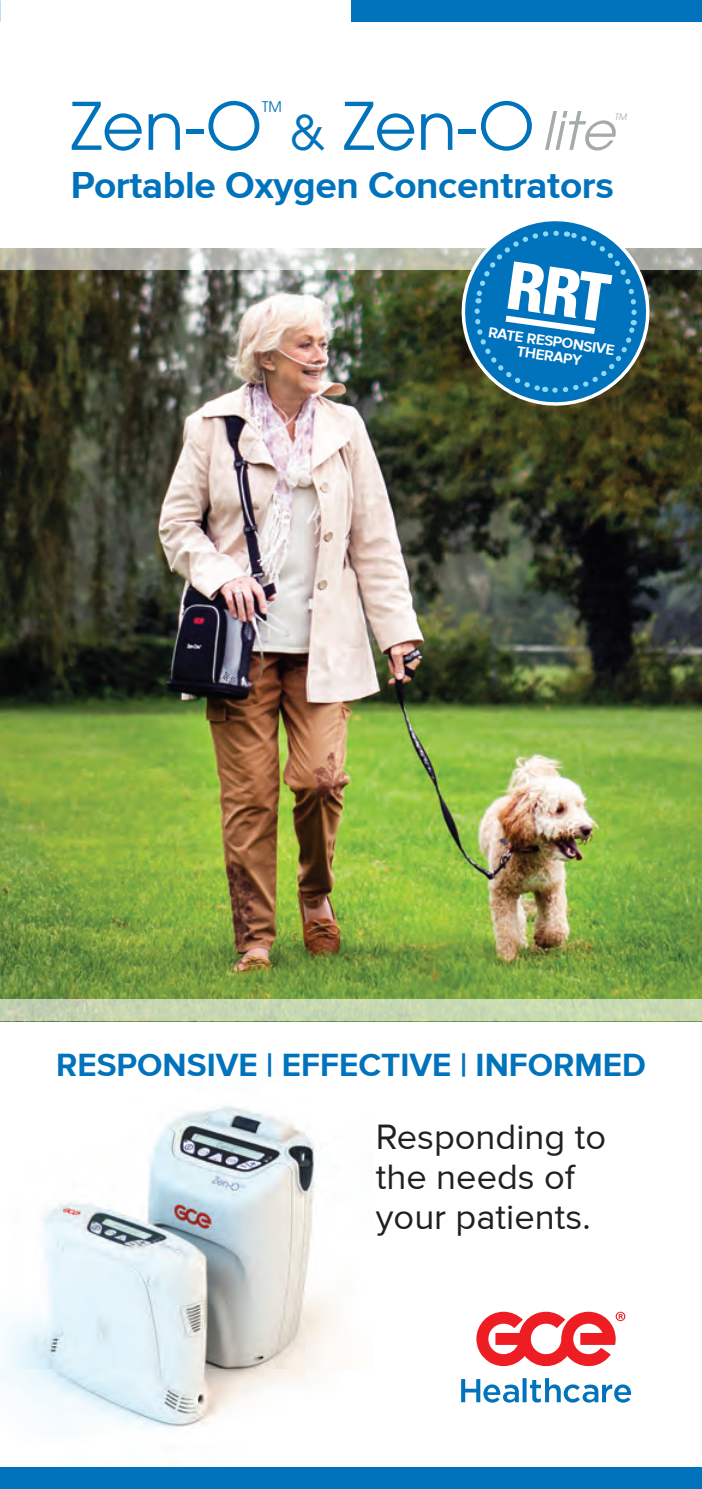
<style>
.page{position:relative;width:702px;height:1489px;background:#fff}
.page>*{position:absolute;margin:0;border:0;box-sizing:border-box;transform-origin:0 0}
.t1{font:65px "Avant Garde";color:#0073bc}
.t2{font:700 38.75px "Proxima Nova";letter-spacing:-.01em;color:#0073bc}
.t3{font:36.25px "Proxima Nova";color:#231f20}
.t4{font:700 33px "Proxima Nova";color:#0073bc}
.t5{font:700 15px "Proxima Nova";color:#fff}
.t6{font:14.5px "Avant Garde";color:#0073bc}
.t7{font:italic 8.75px "Avant Garde";color:#a5abad}
.s1{font-size:47.5px}
.s2{font-style:italic;font-size:52.5px;color:#a5abad}
</style>
<div class="page">
<img style="left:0;top:1105px;width:337px;height:323px">
<svg style="left:461px;top:1378px;width:170px;height:24px"></svg>
<svg style="left:476px;top:1311px;width:149px;height:54px"></svg>
<div style="left:351px;top:0;width:351px;height:21px;background:#0073bc"></div>
<img style="left:0;top:269px;width:702px;height:730px">
<svg style="left:0;top:248px;width:702px;height:21px"></svg>
<div style="left:0;top:999px;width:702px;height:21px;background:#c7d8b2"></div>
<div style="left:0;top:1467px;width:702px;height:21px;background:#0073bc"></div>
<svg style="left:455px;top:221px;width:200px;height:191px"></svg>
<p class="t6" style="left:262px;top:98px;width:21px">TM</p>
<p class="t1" style="left:71px;top:88px;width:558px">Zen-O <span class="s1">&amp;</span> Zen-O <span class="s2">lite</span></p>
<p class="t7" style="left:614px;top:111px;width:15px">TM</p>
<p class="t2" style="left:71px;top:163px;width:544px">Portable Oxygen Concentrators</p>
<p class="t5" style="left:489px;top:323px;width:129px;rotate:8deg">RATE RESPONSIVE</p>
<p class="t5" style="left:518px;top:343px;width:67px;rotate:8deg">THERAPY</p>
<p class="t4" style="left:56px;top:1045px;width:591px">RESPONSIVE | EFFECTIVE | INFORMED</p>
<p class="t3" style="left:376px;top:1115px;width:232px">Responding to</p>
<p class="t3" style="left:376px;top:1155px;width:201px">the needs of</p>
<p class="t3" style="left:376px;top:1195px;width:216px">your patients.</p>
</div>
